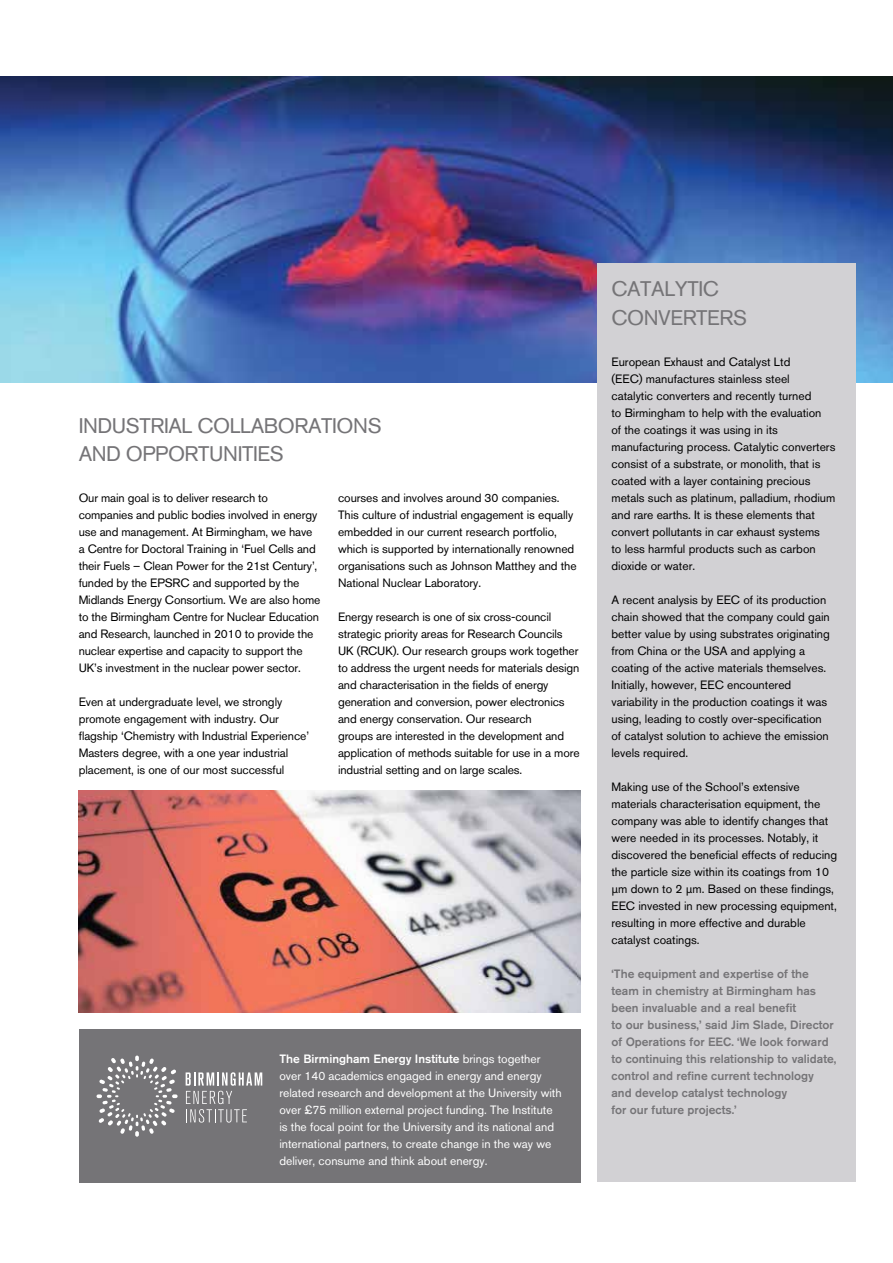
<style>
.page{position:relative;width:893px;height:1263px;background:#fff}
.page>*{position:absolute;margin:0;border:0;box-sizing:border-box;transform-origin:0 0}
.t1{font:21px/28.5px "Akzidenz Grotesk BQ";letter-spacing:-.02em;color:#757477}
.t2{font:12px/17px "Akzidenz Grotesk BQ";letter-spacing:-.005em;color:#000}
.t3{font:12px/17px "Akzidenz Grotesk BQ";color:#fff}
.t4{font:500 12px/17px "Akzidenz Grotesk BQ";color:#757477}
.s1{font-weight:500}
</style>
<div class="page">
<img style="left:0;top:77px;width:893px;height:306px">
<img style="left:79px;top:791px;width:501px;height:221px">
<div style="left:597px;top:264px;width:259px;height:918px;background:#d2d1d4"></div>
<div style="left:79px;top:1029px;width:501px;height:153px;background:#757477"></div>
<svg style="left:97px;top:1055px;width:81px;height:82px"></svg>
<svg style="left:186px;top:1072px;width:76px;height:50px"></svg>
<h1 class="t1" style="left:79px;top:411px;width:305px">INDUSTRIAL COLLABORATIONS<br>AND OPPORTUNITIES</h1>
<p class="t2" style="left:79px;top:489px;width:243px">Our main goal is to deliver research to companies and public bodies involved in energy use and management. At Birmingham, we have a Centre for Doctoral Training in ‘Fuel Cells and their Fuels – Clean Power for the 21st Century’, funded by the EPSRC and supported by the Midlands Energy Consortium. We are also home to the Birmingham Centre for Nuclear Education and Research, launched in 2010 to provide the nuclear expertise and capacity to support the UK’s investment in the nuclear power sector.</p>
<p class="t2" style="left:79px;top:693px;width:232px">Even at undergraduate level, we strongly promote engagement with industry. Our flagship ‘Chemistry with Industrial Experience’ Masters degree, with a one year industrial placement, is one of our most successful</p>
<p class="t2" style="left:338px;top:489px;width:240px">courses and involves around 30 companies.<br>This culture of industrial engagement is equally embedded in our current research portfolio, which is supported by internationally renowned organisations such as Johnson Matthey and the National Nuclear Laboratory.</p>
<p class="t2" style="left:338px;top:608px;width:243px">Energy research is one of six cross-council strategic priority areas for Research Councils UK (RCUK). Our research groups work together to address the urgent needs for materials design and characterisation in the fields of energy generation and conversion, power electronics and energy conservation. Our research<br>groups are interested in the development and application of methods suitable for use in a more industrial setting and on large scales.</p>
<p class="t3" style="left:279px;top:1050px;width:284px"><span class="s1">The Birmingham Energy Institute</span> brings together over 140 academics engaged in energy and energy related research and development at the University with over £75 million external project funding. The Institute is the focal point for the University and its national and international partners, to create change in the way we deliver, consume and think about energy.</p>
<h1 class="t1" style="left:611px;top:275px;width:137px">CATALYTIC<br>CONVERTERS</h1>
<p class="t2" style="left:611px;top:353px;width:225px">European Exhaust and Catalyst Ltd<br>(EEC) manufactures stainless steel<br>catalytic converters and recently turned<br>to Birmingham to help with the evaluation<br>of the coatings it was using in its manufacturing process. Catalytic converters consist of a substrate, or monolith, that is coated with a layer containing precious metals such as platinum, palladium, rhodium and rare earths. It is these elements that convert pollutants in car exhaust systems<br>to less harmful products such as carbon dioxide or water.</p>
<p class="t2" style="left:611px;top:591px;width:220px">A recent analysis by EEC of its production chain showed that the company could gain better value by using substrates originating from China or the USA and applying a coating of the active materials themselves.<br>Initially, however, EEC encountered variability in the production coatings it was using, leading to costly over-specification of catalyst solution to achieve the emission levels required.</p>
<p class="t2" style="left:611px;top:778px;width:227px">Making use of the School’s extensive materials characterisation equipment, the company was able to identify changes that were needed in its processes. Notably, it discovered the beneficial effects of reducing the particle size within its coatings from 10 μm down to 2 μm. Based on these findings, EEC invested in new processing equipment, resulting in more effective and durable catalyst coatings.</p>
<p class="t4" style="left:611px;top:965px;width:226px">‘The equipment and expertise of the team in chemistry at Birmingham has been invaluable and a real benefit<br>to our business,’ said Jim Slade, Director of Operations for EEC. ‘We look forward to continuing this relationship to validate, control and refine current technology and develop catalyst technology<br>for our future projects.’</p>
</div>
